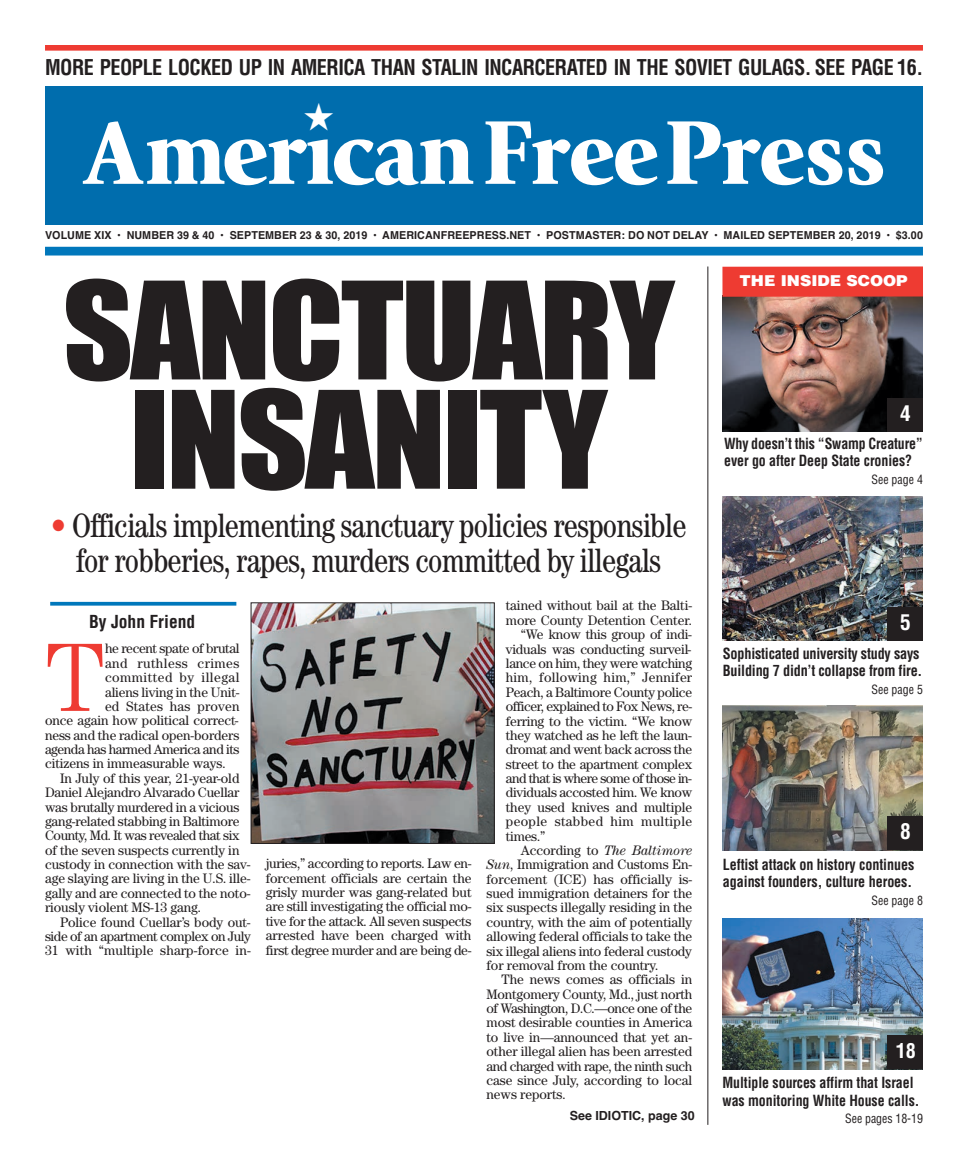
<style>
.page{position:relative;width:968px;height:1170px;background:#fff}
.page>*{position:absolute;margin:0;border:0;box-sizing:border-box;transform-origin:0 0}
.t1{font:125px/109.2px "Impact";letter-spacing:-.02em;color:#231f20;text-align:center;scale:1.09 1}
.t2{font:300 97.38px "Century";color:#ee3b32}
.t3{font:900 94.5px "Giovanni";letter-spacing:-.015em;color:#fff;scale:.96 1}
.t4{font:condensed 33.75px/35px "Century";letter-spacing:-.025em;color:#231f20;text-align:center;scale:.95 1}
.t5{font:700 condensed 21.25px "Helvetica";letter-spacing:-.025em;color:#231f20;scale:.95 1}
.t6{font:700 condensed 21.25px "Helvetica";color:#fff}
.t7{font:700 condensed 20px "Helvetica";color:#fff}
.t8{font:700 condensed 17.5px "Helvetica";color:#231f20}
.t9{font:700 condensed 15px/17.5px "Helvetica";letter-spacing:-.005em;color:#231f20;scale:.93 1}
.t10{font:700 condensed 15px/17.5px "Helvetica";letter-spacing:-.005em;color:#231f20;scale:.95 1}
.t11{font:700 condensed 15px/17.5px "Helvetica";letter-spacing:-.005em;color:#231f20;scale:.94 1}
.t12{font:900 15px "Helvetica";color:#fff;scale:1.05 1}
.t13{font:13.75px/14.4px "Century";letter-spacing:-.005em;color:#231f20;text-align:justify}
.t14{font:13.75px "Century";letter-spacing:-.03em;color:#231f20}
.t15{font:13.75px "Century";letter-spacing:-.035em;color:#231f20}
.t16{font:13.75px "Century";letter-spacing:-.025em;color:#231f20}
.t17{font:13.75px "Century";letter-spacing:.035em;color:#231f20}
.t18{font:13.75px "Century";letter-spacing:-.04em;color:#231f20}
.t19{font:13.75px "Century";letter-spacing:.02em;color:#231f20}
.t20{font:13.75px "Century";letter-spacing:.025em;color:#231f20}
.t21{font:italic 13.75px "Century";letter-spacing:-.005em;color:#231f20}
.t22{font:13.75px "Century";letter-spacing:.015em;color:#231f20}
.t23{font:condensed 12.5px "Helvetica";color:#231f20;scale:.95 1}
.t24{font:700 12.5px "Helvetica";color:#231f20}
.t25{font:700 11px "Helvetica";letter-spacing:.005em;color:#231f20}
.s1{font-weight:400}
.s2{color:#ee3b32}
.s3{font-style:normal}
.s4{font-style:italic}
</style>
<div class="page">
<div style="left:45px;top:86px;width:877px;height:138px;background:#006dad"></div>
<div style="left:45px;top:247px;width:877px;height:9px;background:#07b"></div>
<div style="left:45px;top:45px;width:877px;height:6px;background:#ee3b32"></div>
<img style="left:722px;top:297px;width:200px;height:135px">
<img style="left:723px;top:497px;width:200px;height:143px">
<img style="left:722px;top:706px;width:201px;height:144px">
<img style="left:722px;top:918px;width:201px;height:151px">
<div style="left:887px;top:607px;width:36px;height:34px;background:#231f20"></div>
<div style="left:887px;top:398px;width:36px;height:34px;background:#231f20"></div>
<div style="left:887px;top:1036px;width:35px;height:33px;background:#231f20"></div>
<div style="left:887px;top:817px;width:35px;height:33px;background:#231f20"></div>
<hr style="left:707px;top:267px;width:1px;height:858px;background:#231f20">
<div style="left:722px;top:266px;width:201px;height:31px;background:#ee3b32"></div>
<img style="left:253px;top:604px;width:239px;height:238px">
<div style="left:251px;top:602px;width:243px;height:242px;border:1px solid #231f20"></div>
<svg style="left:50px;top:602px;width:186px;height:4px"></svg>
<h3 class="t5" style="left:45px;top:54px;width:925px">MORE PEOPLE LOCKED UP IN AMERICA THAN STALIN INCARCERATED IN THE SOVIET GULAGS. SEE PAGE 16.</h3>
<h3 class="t3" style="left:84px;top:96px;width:836px">AmericanFree Press</h3>
<p class="t25" style="left:45px;top:231px;width:879px">VOLUME XIX • NUMBER 39 &amp; 40 <span class="s1">•</span> SEPTEMBER 23 &amp; 30, 2019 <span class="s1">•</span> AMERICANFREEPRESS.NET <span class="s1">•</span> POSTMASTER: DO NOT DELAY <span class="s1">•</span> MAILED SEPTEMBER 20, 2019 <span class="s1">•</span> $3.00</p>
<h1 class="t1" style="left:63px;top:286px;width:563px">SANCTUARY<br>INSANITY</h1>
<h3 class="t4" style="left:51px;top:507px;width:671px"><span class="s2">•</span> Officials implementing sanctuary policies responsible for robberies, rapes, murders committed by illegals</h3>
<p class="t8" style="left:89px;top:611px;width:107px">By John Friend</p>
<h2 class="t2" style="left:45px;top:622px;width:62px">T</h2>
<p class="t16" style="left:105px;top:641px;width:136px">he recent spate of brutal</p>
<p class="t17" style="left:105px;top:655px;width:136px">and ruthless crimes</p>
<p class="t17" style="left:105px;top:669px;width:136px">committed by illegal</p>
<p class="t13" style="left:105px;top:684px;width:136px">aliens living in the Unit-</p>
<p class="t22" style="left:105px;top:698px;width:136px">ed States has proven</p>
<p class="t13" style="left:45px;top:713px;width:195px">once again how political correct-</p>
<p class="t13" style="left:45px;top:728px;width:196px">ness and the radical open-borders</p>
<p class="t15" style="left:45px;top:741px;width:196px">agenda has harmed America and its</p>
<p class="t13" style="left:45px;top:756px;width:182px">citizens in immeasurable ways.</p>
<p class="t13" style="left:60px;top:771px;width:181px">In July of this year, 21-year-old</p>
<p class="t13" style="left:45px;top:785px;width:196px">Daniel Alejandro Alvarado Cuellar</p>
<p class="t13" style="left:45px;top:799px;width:196px">was brutally murdered in a vicious</p>
<p class="t13" style="left:45px;top:814px;width:196px">gang-related stabbing in Baltimore</p>
<p class="t14" style="left:45px;top:828px;width:196px">County, Md. It was revealed that six</p>
<p class="t13" style="left:45px;top:843px;width:196px">of the seven suspects currently in</p>
<p class="t13" style="left:45px;top:857px;width:207px">custody in connection with the sav-</p>
<p class="t13" style="left:45px;top:871px;width:207px">age slaying are living in the U.S. ille-</p>
<p class="t13" style="left:45px;top:886px;width:207px">gally and are connected to the noto-</p>
<p class="t13" style="left:45px;top:900px;width:158px">riously violent MS-13 gang.</p>
<p class="t13" style="left:60px;top:915px;width:192px">Police found Cuellar’s body out-</p>
<p class="t14" style="left:45px;top:928px;width:207px">side of an apartment complex on July</p>
<p class="t13" style="left:45px;top:943px;width:207px">31 with “multiple sharp-force in-</p>
<p class="t13" style="left:266px;top:856px;width:207px">juries,” according to reports. Law en&shy;forcement officials are certain the grisly murder was gang-related but are still investigating the official mo&shy;tive for the attack. All seven suspects arrested have been charged with first degree murder and are being de-</p>
<p class="t13" style="left:506px;top:598px;width:188px">tained without bail at the Balti-</p>
<p class="t13" style="left:506px;top:613px;width:188px">more County Detention Center.</p>
<p class="t13" style="left:521px;top:627px;width:173px">“We know this group of indi-</p>
<p class="t13" style="left:506px;top:641px;width:187px">viduals was conducting surveil-</p>
<p class="t16" style="left:506px;top:655px;width:188px">lance on him, they were watching</p>
<p class="t19" style="left:506px;top:670px;width:188px">him, following him,” Jennifer</p>
<p class="t13" style="left:506px;top:685px;width:188px">Peach, a Baltimore County police</p>
<p class="t15" style="left:506px;top:698px;width:188px">officer, explained to Fox News, re-</p>
<p class="t13" style="left:506px;top:713px;width:188px">ferring to the victim. “We know</p>
<p class="t13" style="left:506px;top:728px;width:188px">they watched as he left the laun-</p>
<p class="t13" style="left:506px;top:742px;width:188px">dromat and went back across the</p>
<p class="t13" style="left:506px;top:757px;width:188px">street to the apartment complex</p>
<p class="t18" style="left:506px;top:770px;width:188px">and that is where some of those in-</p>
<p class="t13" style="left:506px;top:785px;width:188px">dividuals accosted him. We know</p>
<p class="t13" style="left:506px;top:800px;width:188px">they used knives and multiple</p>
<p class="t20" style="left:506px;top:813px;width:188px">people stabbed him multiple</p>
<p class="t13" style="left:506px;top:828px;width:41px">times.”</p>
<p class="t21" style="left:521px;top:842px;width:173px"><span class="s3">According to</span> The Baltimore</p>
<p class="t13" style="left:486px;top:857px;width:207px"><span class="s4">Sun</span>, Immigration and Customs En-</p>
<p class="t13" style="left:486px;top:872px;width:207px">forcement (ICE) has officially is-</p>
<p class="t13" style="left:486px;top:886px;width:207px">sued immigration detainers for the</p>
<p class="t13" style="left:486px;top:900px;width:207px">six suspects illegally residing in the</p>
<p class="t13" style="left:486px;top:915px;width:207px">coun try, with the aim of potentially</p>
<p class="t13" style="left:486px;top:929px;width:207px">allowing federal officials to take the</p>
<p class="t13" style="left:486px;top:943px;width:207px">six illegal aliens into federal custody</p>
<p class="t13" style="left:486px;top:958px;width:173px">for removal from the country.</p>
<p class="t13" style="left:501px;top:972px;width:192px">The news comes as officials in</p>
<p class="t13" style="left:486px;top:987px;width:207px">Montgomery County, Md., just north</p>
<p class="t14" style="left:486px;top:1000px;width:207px">of Washington, D.C.—once one of the</p>
<p class="t13" style="left:486px;top:1015px;width:207px">most desirable counties in America</p>
<p class="t13" style="left:486px;top:1030px;width:207px">to live in—announced that yet an-</p>
<p class="t13" style="left:486px;top:1044px;width:207px">other illegal alien has been arrested</p>
<p class="t14" style="left:486px;top:1058px;width:207px">and charged with rape, the ninth such</p>
<p class="t13" style="left:486px;top:1073px;width:207px">case since July, according to local</p>
<p class="t13" style="left:486px;top:1087px;width:81px">news reports.</p>
<p class="t24" style="left:569px;top:1111px;width:127px">See IDIOTIC, page 30</p>
<p class="t12" style="left:739px;top:271px;width:161px">THE INSIDE SCOOP</p>
<h3 class="t6" style="left:900px;top:401px;width:12px">4</h3>
<p class="t9" style="left:724px;top:434px;width:215px">Why doesn’t this “Swamp Creature” ever go after Deep State cronies?</p>
<p class="t23" style="left:871px;top:471px;width:56px">See page 4</p>
<h3 class="t6" style="left:900px;top:609px;width:12px">5</h3>
<p class="t10" style="left:723px;top:644px;width:211px">Sophisticated university study says<br>Building 7 didn’t collapse from fire.</p>
<p class="t23" style="left:871px;top:681px;width:56px">See page 5</p>
<h3 class="t6" style="left:900px;top:819px;width:12px">8</h3>
<p class="t11" style="left:722px;top:855px;width:205px">Leftist attack on history continues against founders, culture heroes.</p>
<p class="t23" style="left:871px;top:892px;width:56px">See page 8</p>
<h3 class="t7" style="left:895px;top:1038px;width:21px">18</h3>
<p class="t9" style="left:722px;top:1074px;width:213px">Multiple sources affirm that Israel was monitoring White House calls.</p>
<p class="t23" style="left:845px;top:1111px;width:83px">See pages 18-19</p>
</div>
